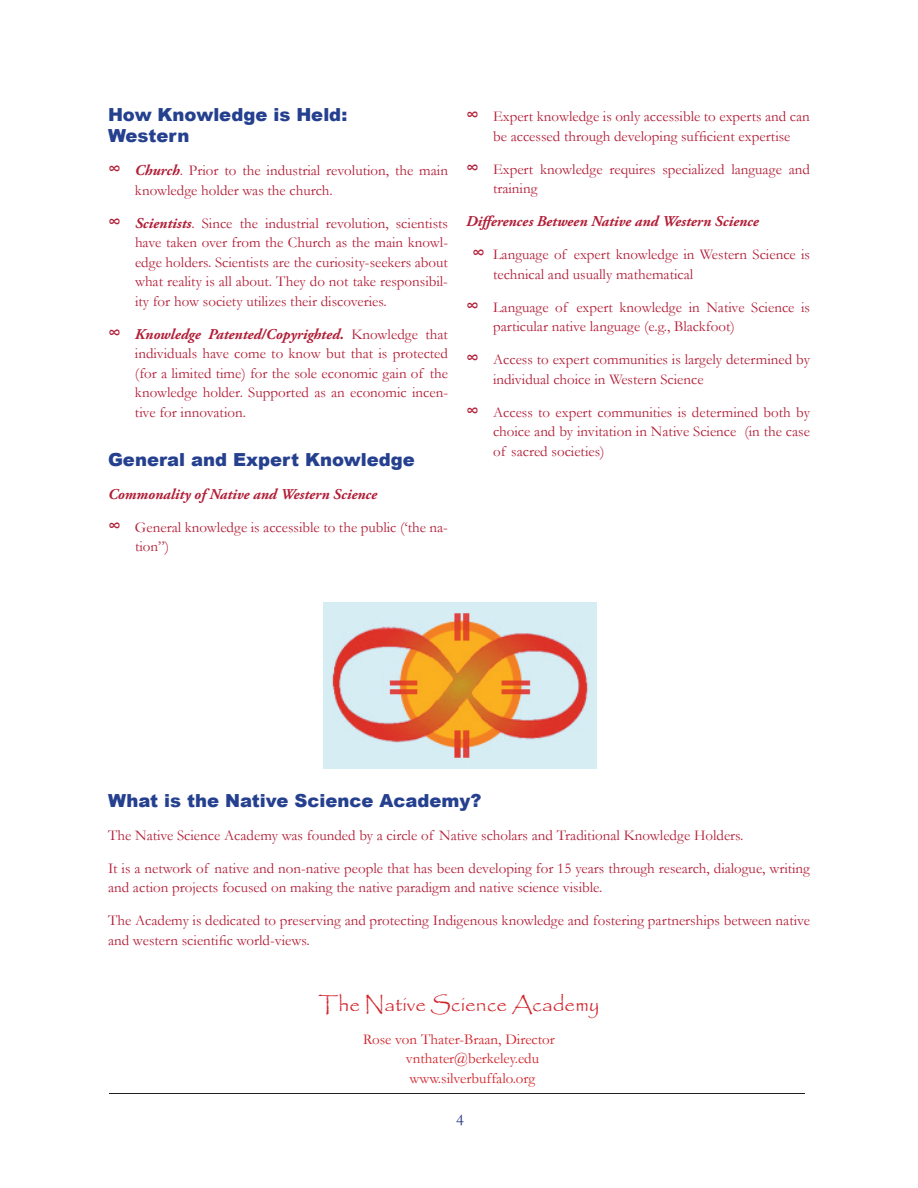
<style>
.page{position:relative;width:918px;height:1188px;background:#fff}
.page>*{position:absolute;margin:0;border:0;box-sizing:border-box;transform-origin:0 0}
.t1{font:21px "Papyrus";color:#d1232a}
.t2{font:900 18px/21.6px "Arial";color:#25408f}
.t3{font:16.5px "Garamond";color:#273987}
.t4{font:15px/19.5px "Garamond";color:#b21e37}
.t5{font:italic 700 15px "Adobe Garamond Pro";color:#b21e37}
.t6{font:15px/19.5px "Garamond";color:#d1232a}
.s1{font-family:"Arial";font-size:18px}
.s2{font-family:"Adobe Garamond Pro";font-weight:700;font-style:italic}
.s3{font-family:"Arial";font-weight:400;font-style:normal;font-size:18px}
.s4{font-family:"Garamond";font-weight:400;font-style:normal}
</style>
<div class="page">
<hr style="left:109px;top:1093px;width:696px;height:1px;background:#231f20">
<img style="left:323px;top:602px;width:274px;height:166px">
<p class="t2" style="left:108px;top:103px;width:241px">How Knowledge is Held:<br>Western</p>
<p class="t4" style="left:135px;top:161px;width:315px;text-indent:-27px"><span class="s1">∞</span> <span class="s2">Church</span>. Prior to the industrial revolution, the main knowledge holder was the church.</p>
<p class="t4" style="left:135px;top:213px;width:315px;text-align:justify;text-indent:-27px"><span class="s1">∞</span> <span class="s2">Scientists</span>. Since the industrial revolution, scientists have taken over from the Church as the main knowl&shy;edge holders. Scientists are the curiosity-seekers about what reality is all about. They do not take responsibil&shy;ity for how society utilizes their discoveries.</p>
<p class="t5" style="left:108px;top:326px;width:342px"><span class="s3">∞</span> Knowledge Patented/Copyrighted. <span class="s4">Knowledge that</span></p>
<p class="t4" style="left:135px;top:344px;width:315px;text-align:justify">individuals have come to know but that is protected (for a limited time) for the sole economic gain of the knowledge holder. Supported as an economic incen&shy;tive for innovation.</p>
<p class="t2" style="left:108px;top:448px;width:308px">General and Expert Knowledge</p>
<p class="t5" style="left:108px;top:485px;width:271px">Commonality of Native and Western Science</p>
<p class="t4" style="left:135px;top:517px;width:315px;text-indent:-27px"><span class="s1">∞</span> General knowledge is accessible to the public (‘the na&shy;tion”)</p>
<p class="t4" style="left:466px;top:106px;width:345px;text-align:center"><span class="s1">∞</span> Expert knowledge is only accessible to experts and can be accessed through developing sufficient expertise</p>
<p class="t4" style="left:493px;top:159px;width:318px;text-indent:-27px"><span class="s1">∞</span> Expert knowledge requires specialized language and training</p>
<p class="t5" style="left:466px;top:213px;width:294px">Differences Between Native and Western Science</p>
<p class="t4" style="left:493px;top:244px;width:318px;text-indent:-21px"><span class="s1">∞</span> Language of expert knowledge in Western Science is technical and usually mathematical</p>
<p class="t4" style="left:493px;top:297px;width:318px;text-indent:-27px"><span class="s1">∞</span> Language of expert knowledge in Native Science is particular native language (e.g., Blackfoot)</p>
<p class="t4" style="left:493px;top:349px;width:318px;text-indent:-27px"><span class="s1">∞</span> Access to expert communities is largely determined by individual choice in Western Science</p>
<p class="t4" style="left:493px;top:402px;width:318px;text-align:justify;text-indent:-27px"><span class="s1">∞</span> Access to expert communities is determined both by choice and by invitation in Native Science (in the case of sacred societies)</p>
<p class="t2" style="left:108px;top:789px;width:375px">What is the Native Science Academy?</p>
<p class="t4" style="left:108px;top:825px;width:637px">The Native Science Academy was founded by a circle of Native scholars and Traditional Knowledge Holders.</p>
<p class="t4" style="left:108px;top:858px;width:703px">It is a network of native and non-native people that has been developing for 15 years through research, dialogue, writing and action projects focused on making the native paradigm and native science visible.</p>
<p class="t4" style="left:108px;top:910px;width:704px">The Academy is dedicated to preserving and protecting Indigenous knowledge and fostering partnerships between native and western scientific world-views.</p>
<h1 class="t1" style="left:319px;top:991px;width:282px">The Native Science Academy</h1>
<p class="t6" style="left:406px;top:1029px;width:150px;text-indent:-43px">Rose von Thater-Braan, Director vnthater@berkeley.edu www.silverbuffalo.org</p>
<p class="t3" style="left:456px;top:1109px;width:9px">4</p>
</div>
